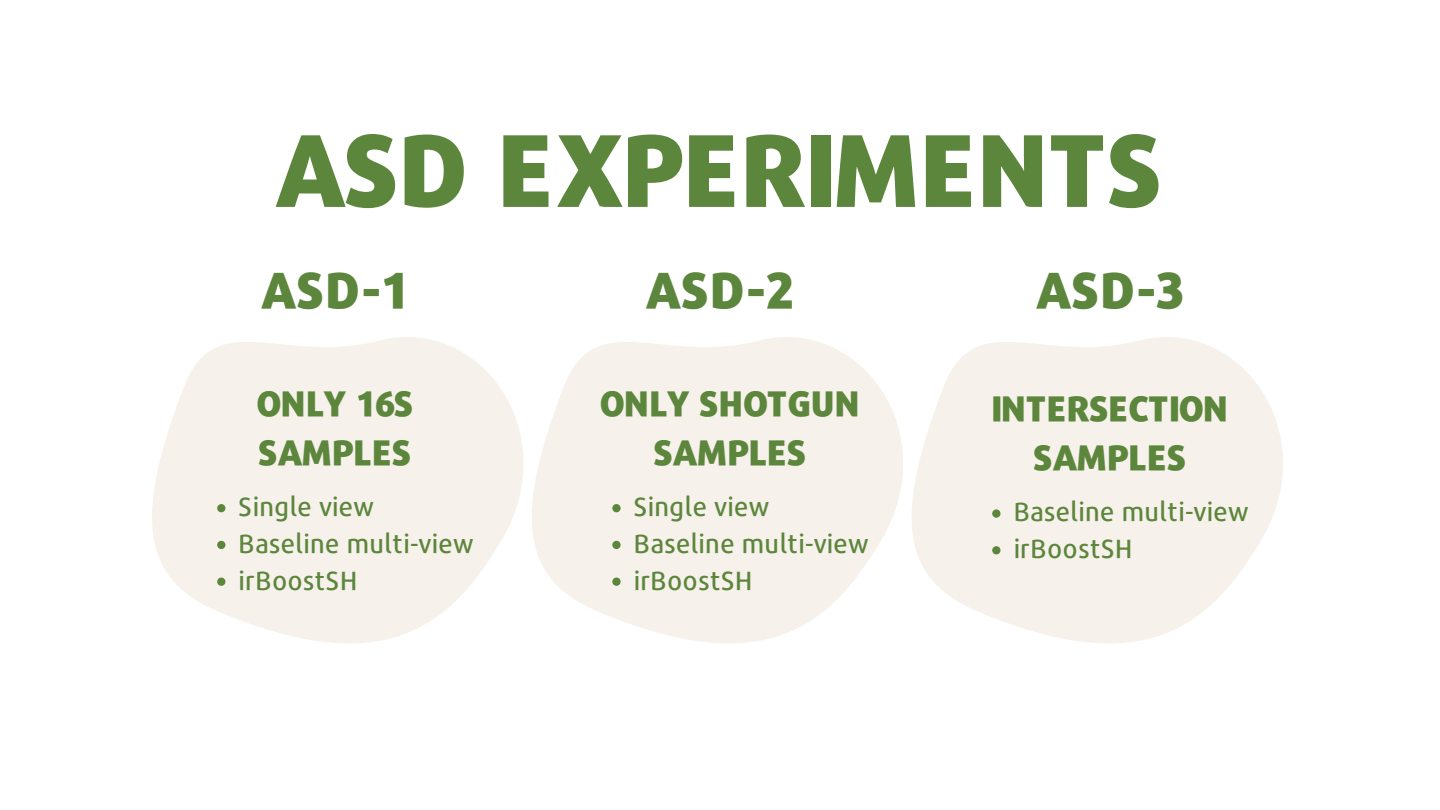
<style>
.page{position:relative;width:1440px;height:810px;background:#fff}
.page>*{position:absolute;margin:0;border:0;box-sizing:border-box;transform-origin:0 0}
.t1{font:900 100px "Repo";letter-spacing:-.025em;color:#5c863c}
.t2{font:900 50px "Repo";color:#5c863c}
.t3{font:900 35px/48.8px "Repo";letter-spacing:-.025em;color:#5c863c;text-align:center}
.t4{font:500 26.3px/36.8px "Repo";color:#5c863c}
</style>
<div class="page">
<svg style="left:152px;top:337px;width:364px;height:306px;fill:#f7f1eb"></svg>
<svg style="left:217px;top:504px;width:8px;height:8px"></svg>
<svg style="left:217px;top:541px;width:8px;height:8px"></svg>
<svg style="left:217px;top:578px;width:8px;height:8px"></svg>
<svg style="left:516px;top:337px;width:380px;height:306px;fill:#f7f1eb"></svg>
<svg style="left:612px;top:504px;width:9px;height:8px"></svg>
<svg style="left:612px;top:541px;width:9px;height:8px"></svg>
<svg style="left:612px;top:578px;width:9px;height:8px"></svg>
<svg style="left:896px;top:337px;width:387px;height:306px;fill:#f7f1eb"></svg>
<svg style="left:992px;top:509px;width:8px;height:9px"></svg>
<svg style="left:992px;top:546px;width:8px;height:8px"></svg>
<h1 class="t1" style="left:275px;top:102px;width:891px">ASD EXPERIMENTS</h1>
<h2 class="t2" style="left:261px;top:256px;width:150px">ASD-1</h2>
<h2 class="t2" style="left:646px;top:256px;width:150px">ASD-2</h2>
<h2 class="t2" style="left:1036px;top:256px;width:150px">ASD-3</h2>
<h3 class="t3" style="left:257px;top:378px;width:159px;text-align:left">ONLY 16S<br>SAMPLES</h3>
<p class="t4" style="left:239px;top:487px;width:236px">Single view<br>Baseline multi-view irBoostSH</p>
<h3 class="t3" style="left:600px;top:378px;width:263px">ONLY SHOTGUN<br>SAMPLES</h3>
<p class="t4" style="left:634px;top:487px;width:236px">Single view<br>Baseline multi-view irBoostSH</p>
<h3 class="t3" style="left:991px;top:383px;width:240px">INTERSECTION<br>SAMPLES</h3>
<p class="t4" style="left:1014px;top:493px;width:236px">Baseline multi-view irBoostSH</p>
</div>
